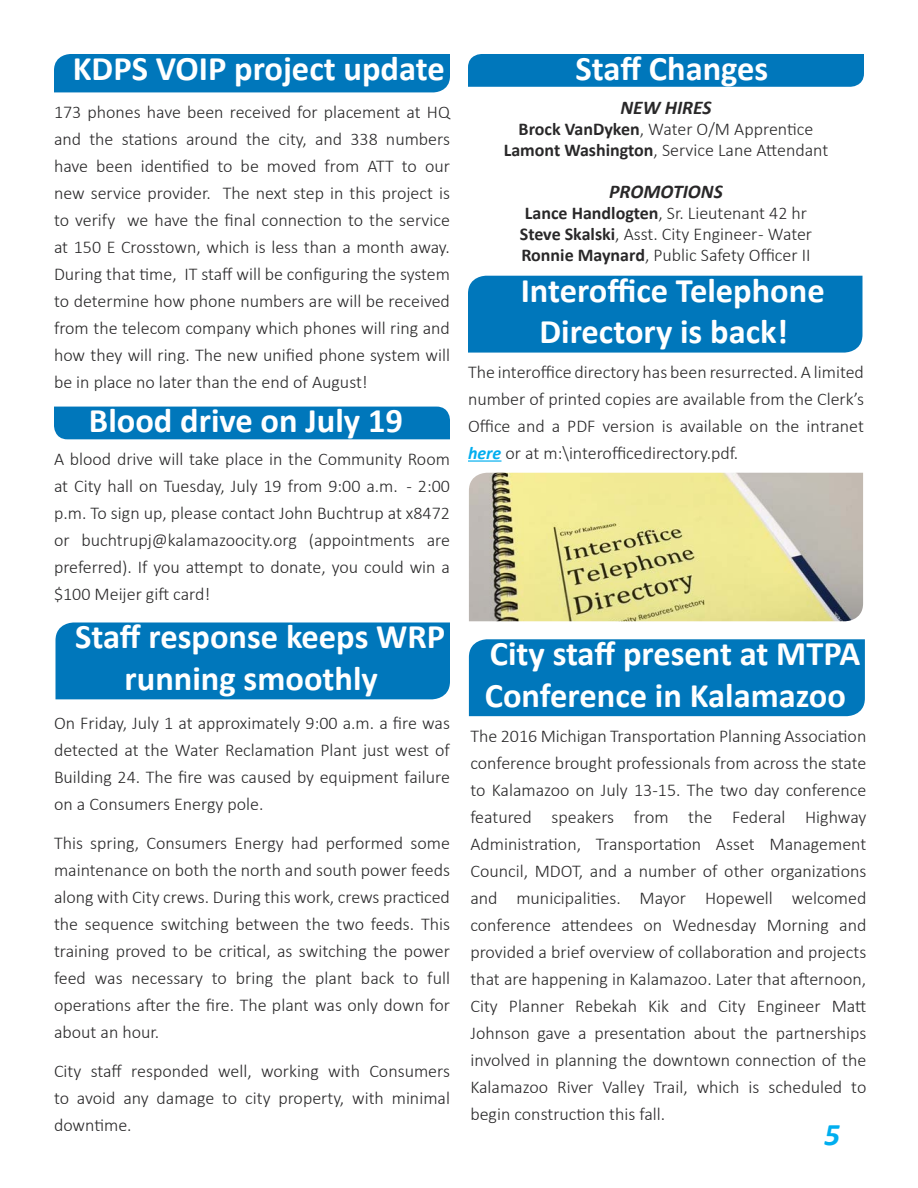
<style>
.page{position:relative;width:918px;height:1188px;background:#fff}
.page>*{position:absolute;margin:0;border:0;box-sizing:border-box;transform-origin:0 0}
.t1{font:700 34.5px/41.4px "Calibri";color:#fff;text-align:center}
.t2{font:italic 700 31.5px "Calibri";color:#00aeef}
.t3{font:italic 700 19.5px "Calibri";color:#292829}
.t4{font:300 18px/27px "Calibri";color:#292829;text-align:justify}
.s1{font-weight:700}
.s2{font-weight:700;font-style:italic;color:#00aeef}
</style>
<div class="page">
<div style="left:54px;top:54px;width:396px;height:38px;background:#07b"></div>
<hr style="left:468px;top:460px;width:34px;height:2px;background:#00aeef">
<div style="left:54px;top:407px;width:396px;height:32px;background:#07b"></div>
<img style="left:469px;top:473px;width:394px;height:148px">
<div style="left:468px;top:54px;width:396px;height:33px;background:#07b"></div>
<div style="left:468px;top:276px;width:394px;height:77px;background:#07b"></div>
<div style="left:56px;top:622px;width:394px;height:77px;background:#07b"></div>
<div style="left:469px;top:639px;width:396px;height:77px;background:#07b"></div>
<h1 class="t1" style="left:73px;top:48px;width:373px">KDPS VOIP project update</h1>
<p class="t4" style="left:54px;top:98px;width:398px">173 phones have been received for placement at HQ and the stations around the city, and 338 numbers have been identified to be moved from ATT to our new service provider. The next step in this project is to verify we have the final connection to the service at 150 E Crosstown, which is less than a month away.<br>During that time, IT staff will be configuring the system to determine how phone numbers are will be received from the telecom company which phones will ring and how they will ring. The new unified phone system will be in place no later than the end of August!</p>
<h1 class="t1" style="left:89px;top:400px;width:316px">Blood drive on July 19</h1>
<p class="t4" style="left:54px;top:446px;width:398px">A blood drive will take place in the Community Room at City hall on Tuesday, July 19 from 9:00 a.m. - 2:00 p.m. To sign up, please contact John Buchtrup at x8472 or buchtrupj@kalamazoocity.org (appointments are preferred). If you attempt to donate, you could win a $100 Meijer gift card!</p>
<h1 class="t1" style="left:75px;top:616px;width:372px">Staff response keeps WRP running smoothly</h1>
<p class="t4" style="left:54px;top:709px;width:398px">On Friday, July 1 at approximately 9:00 a.m. a fire was detected at the Water Reclamation Plant just west of Building 24. The fire was caused by equipment failure on a Consumers Energy pole.</p>
<p class="t4" style="left:54px;top:829px;width:398px">This spring, Consumers Energy had performed some maintenance on both the north and south power feeds along with City crews. During this work, crews practiced the sequence switching between the two feeds. This training proved to be critical, as switching the power feed was necessary to bring the plant back to full operations after the fire. The plant was only down for about an hour.</p>
<p class="t4" style="left:54px;top:1057px;width:398px">City staff responded well, working with Consumers to avoid any damage to city property, with minimal downtime.</p>
<h1 class="t1" style="left:576px;top:48px;width:194px">Staff Changes</h1>
<p class="t3" style="left:620px;top:95px;width:93px">NEW HIRES</p>
<p class="t4" style="left:504px;top:118px;width:326px;line-height:21px;text-align:center"><span class="s1">Brock VanDyken</span>, Water O/M Apprentice<br><span class="s1">Lamont Washington</span>, Service Lane Attendant</p>
<p class="t3" style="left:609px;top:179px;width:115px">PROMOTIONS</p>
<p class="t4" style="left:520px;top:202px;width:294px;line-height:21px;text-align:left"><span class="s1">Lance Handlogten</span>, Sr. Lieutenant 42 hr<br><span class="s1">Steve Skalski</span>, Asst. City Engineer - Water<br><span class="s1">Ronnie Maynard</span>, Public Safety Officer II</p>
<h1 class="t1" style="left:521px;top:269px;width:306px">Interoffice Telephone<br>Directory is back!</h1>
<p class="t4" style="left:468px;top:358px;width:398px">The interoffice directory has been resurrected. A limited number of printed copies are available from the Clerk’s Office and a PDF version is available on the intranet <span class="s2">here</span> or at m:\interofficedirectory.pdf.</p>
<h1 class="t1" style="left:485px;top:633px;width:377px;text-align:left">City staff present at MTPA<br>Conference in Kalamazoo</h1>
<p class="t4" style="left:470px;top:722px;width:398px">The 2016 Michigan Transportation Planning Association conference brought professionals from across the state to Kalamazoo on July 13-15. The two day conference featured speakers from the Federal Highway Administration, Transportation Asset Management Council, MDOT, and a number of other organizations and municipalities. Mayor Hopewell welcomed conference attendees on Wednesday Morning and provided a brief overview of collaboration and projects that are happening in Kalamazoo. Later that afternoon, City Planner Rebekah Kik and City Engineer Matt Johnson gave a presentation about the partnerships involved in planning the downtown connection of the Kalamazoo River Valley Trail, which is scheduled to begin construction this fall.</p>
<h2 class="t2" style="left:824px;top:1115px;width:17px">5</h2>
</div>
